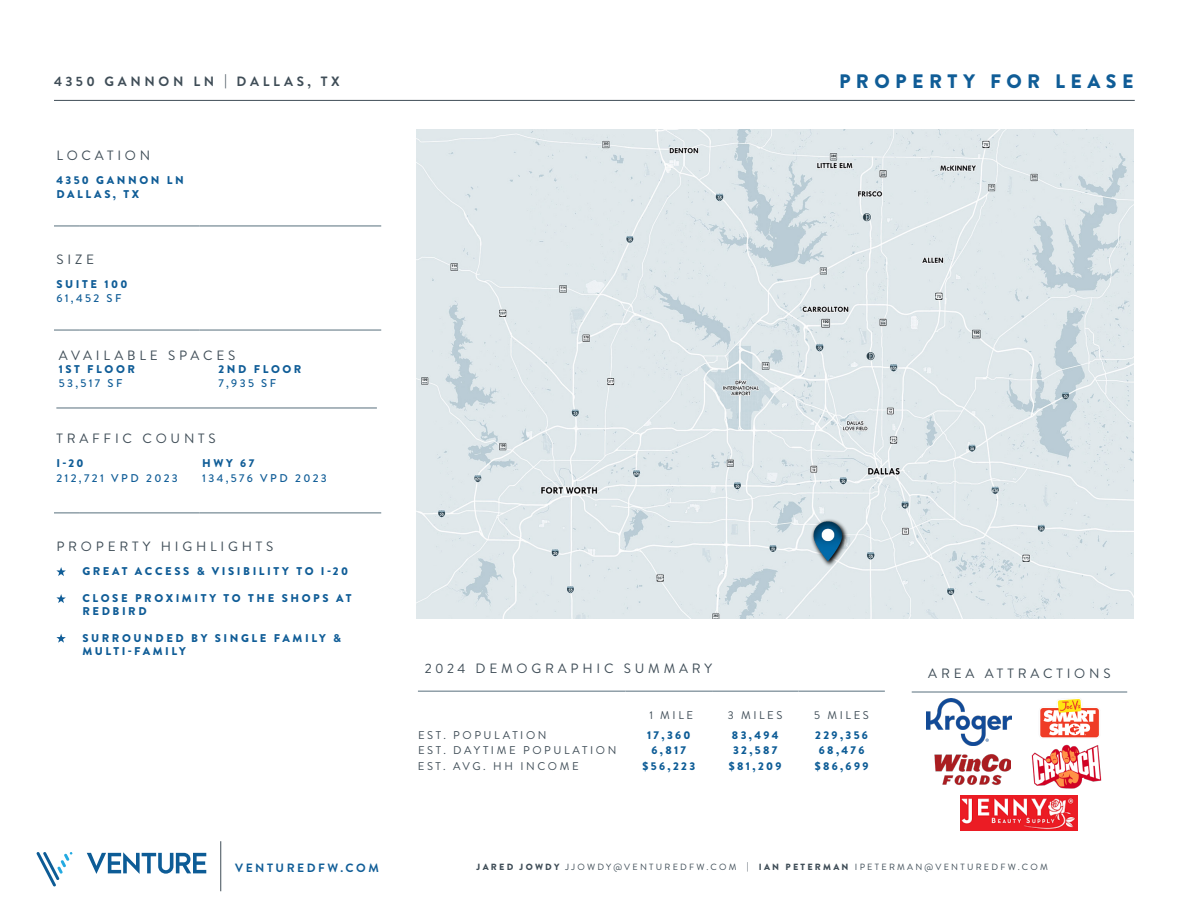
<style>
.page{position:relative;width:1188px;height:918px;background:#fff}
.page>*{position:absolute;margin:0;border:0;box-sizing:border-box;transform-origin:0 0}
.t1{font:900 19.5px "Brandon Grotesque";letter-spacing:.28em;color:#105d97}
.t2{font:13.5px "Brandon Grotesque";letter-spacing:.28em;color:#3f4d57}
.t3{font:700 13.5px "Brandon Grotesque";letter-spacing:.27em;color:#3f4d57}
.t4{font:700 12px "Brandon Grotesque";letter-spacing:.21em;color:#105d97}
.t5{font:900 11.25px/13.5px "Brandon Grotesque";letter-spacing:.23em;color:#105d97}
.t6{font:11.25px "Brandon Grotesque";letter-spacing:.23em;color:#3f4d57}
.t7{font:900 11.25px "Brandon Grotesque";letter-spacing:.21em;color:#0d5c96}
.t8{font:500 11.25px "Brandon Grotesque";letter-spacing:.21em;color:#105d97}
.t9{font:9px "Brandon Grotesque";letter-spacing:.25em;color:#3f4d57}
.s1{font-weight:500}
.s2{font-weight:900}
</style>
<div class="page">
<svg style="left:37px;top:852px;width:36px;height:34px"></svg>
<svg style="left:87px;top:852px;width:119px;height:22px"></svg>
<hr style="left:220px;top:841px;width:1px;height:50px;background:#3f4d57">
<hr style="left:54px;top:100px;width:1081px;height:1px;background:#3f4d57">
<hr style="left:418px;top:690px;width:208px;height:2px;background:#8f9fa8">
<hr style="left:626px;top:690px;width:86px;height:2px;background:#8f9fa8">
<hr style="left:712px;top:690px;width:86px;height:2px;background:#8f9fa8">
<hr style="left:798px;top:690px;width:87px;height:2px;background:#8f9fa8">
<hr style="left:912px;top:691px;width:215px;height:2px;background:#8f9fa8">
<img style="left:934px;top:754px;width:76px;height:31px">
<hr style="left:54px;top:225px;width:26px;height:2px;background:#8f9fa8">
<hr style="left:80px;top:225px;width:120px;height:2px;background:#8f9fa8">
<hr style="left:200px;top:225px;width:181px;height:2px;background:#8f9fa8">
<hr style="left:54px;top:512px;width:26px;height:2px;background:#8f9fa8">
<hr style="left:80px;top:512px;width:120px;height:2px;background:#8f9fa8">
<hr style="left:200px;top:512px;width:181px;height:2px;background:#8f9fa8">
<hr style="left:54px;top:329px;width:26px;height:2px;background:#8f9fa8">
<hr style="left:80px;top:329px;width:120px;height:2px;background:#8f9fa8">
<hr style="left:200px;top:329px;width:181px;height:2px;background:#8f9fa8">
<hr style="left:56px;top:407px;width:321px;height:2px;background:#8f9fa8">
<svg style="left:56px;top:567px;width:10px;height:9px"></svg>
<svg style="left:56px;top:594px;width:10px;height:9px"></svg>
<svg style="left:56px;top:634px;width:10px;height:9px"></svg>
<img style="left:1040px;top:699px;width:59px;height:39px">
<img style="left:1031px;top:744px;width:71px;height:45px">
<img style="left:417px;top:130px;width:717px;height:489px">
<img style="left:808px;top:513px;width:41px;height:56px">
<img style="left:926px;top:698px;width:85px;height:47px">
<img style="left:960px;top:796px;width:118px;height:35px">
<p class="t3" style="left:54px;top:72px;width:287px">4350 GANNON LN | DALLAS, TX</p>
<p class="t2" style="left:56px;top:146px;width:95px">LOCATION</p>
<p class="t5" style="left:56px;top:174px;width:129px">4350 GANNON LN<br>DALLAS, TX</p>
<p class="t2" style="left:56px;top:250px;width:39px">SIZE</p>
<p class="t5" style="left:56px;top:278px;width:73px">SUITE 100<br><span class="s1">61,452 SF</span></p>
<p class="t2" style="left:59px;top:347px;width:178px">AVAILABLE SPACES</p>
<p class="t5" style="left:59px;top:363px;width:78px">1ST FLOOR<br><span class="s1">53,517 SF</span></p>
<p class="t5" style="left:219px;top:363px;width:84px">2ND FLOOR<br><span class="s1">7,935 SF</span></p>
<p class="t2" style="left:56px;top:429px;width:161px">TRAFFIC COUNTS</p>
<p class="t5" style="left:56px;top:456px;width:29px">I-20</p>
<p class="t5" style="left:202px;top:456px;width:53px">HWY 67</p>
<p class="t8" style="left:56px;top:470px;width:123px">212,721 VPD 2023</p>
<p class="t8" style="left:202px;top:470px;width:126px">134,576 VPD 2023</p>
<p class="t2" style="left:56px;top:537px;width:218px">PROPERTY HIGHLIGHTS</p>
<p class="t5" style="left:82px;top:564px;width:267px">GREAT ACCESS &amp; VISIBILITY TO I-20</p>
<p class="t5" style="left:82px;top:591px;width:271px">CLOSE PROXIMITY TO THE SHOPS AT<br>REDBIRD</p>
<p class="t5" style="left:82px;top:631px;width:260px">SURROUNDED BY SINGLE FAMILY &amp;<br>MULTI-FAMILY</p>
<p class="t4" style="left:235px;top:860px;width:145px">VENTUREDFW.COM</p>
<p class="t1" style="left:839px;top:67px;width:296px">PROPERTY FOR LEASE</p>
<p class="t2" style="left:425px;top:659px;width:289px">2024 DEMOGRAPHIC SUMMARY</p>
<p class="t6" style="left:649px;top:707px;width:45px">1 MILE</p>
<p class="t6" style="left:728px;top:707px;width:56px">3 MILES</p>
<p class="t6" style="left:814px;top:707px;width:56px">5 MILES</p>
<p class="t6" style="left:418px;top:727px;width:130px">EST. POPULATION</p>
<p class="t7" style="left:647px;top:727px;width:45px">17,360</p>
<p class="t7" style="left:732px;top:727px;width:48px">83,494</p>
<p class="t7" style="left:815px;top:727px;width:54px">229,356</p>
<p class="t6" style="left:418px;top:743px;width:200px">EST. DAYTIME POPULATION</p>
<p class="t7" style="left:652px;top:742px;width:36px">6,817</p>
<p class="t7" style="left:733px;top:742px;width:46px">32,587</p>
<p class="t7" style="left:819px;top:742px;width:47px">68,476</p>
<p class="t6" style="left:418px;top:758px;width:162px">EST. AVG. HH INCOME</p>
<p class="t7" style="left:643px;top:758px;width:54px">$56,223</p>
<p class="t7" style="left:729px;top:758px;width:54px">$81,209</p>
<p class="t7" style="left:815px;top:758px;width:55px">$86,699</p>
<p class="t2" style="left:928px;top:664px;width:184px">AREA ATTRACTIONS</p>
<p class="t9" style="left:477px;top:861px;width:573px"><span class="s2">JARED JOWDY</span> JJOWDY@VENTUREDFW.COM | <span class="s2">IAN PETERMAN</span> IPETERMAN@VENTUREDFW.COM</p>
</div>
